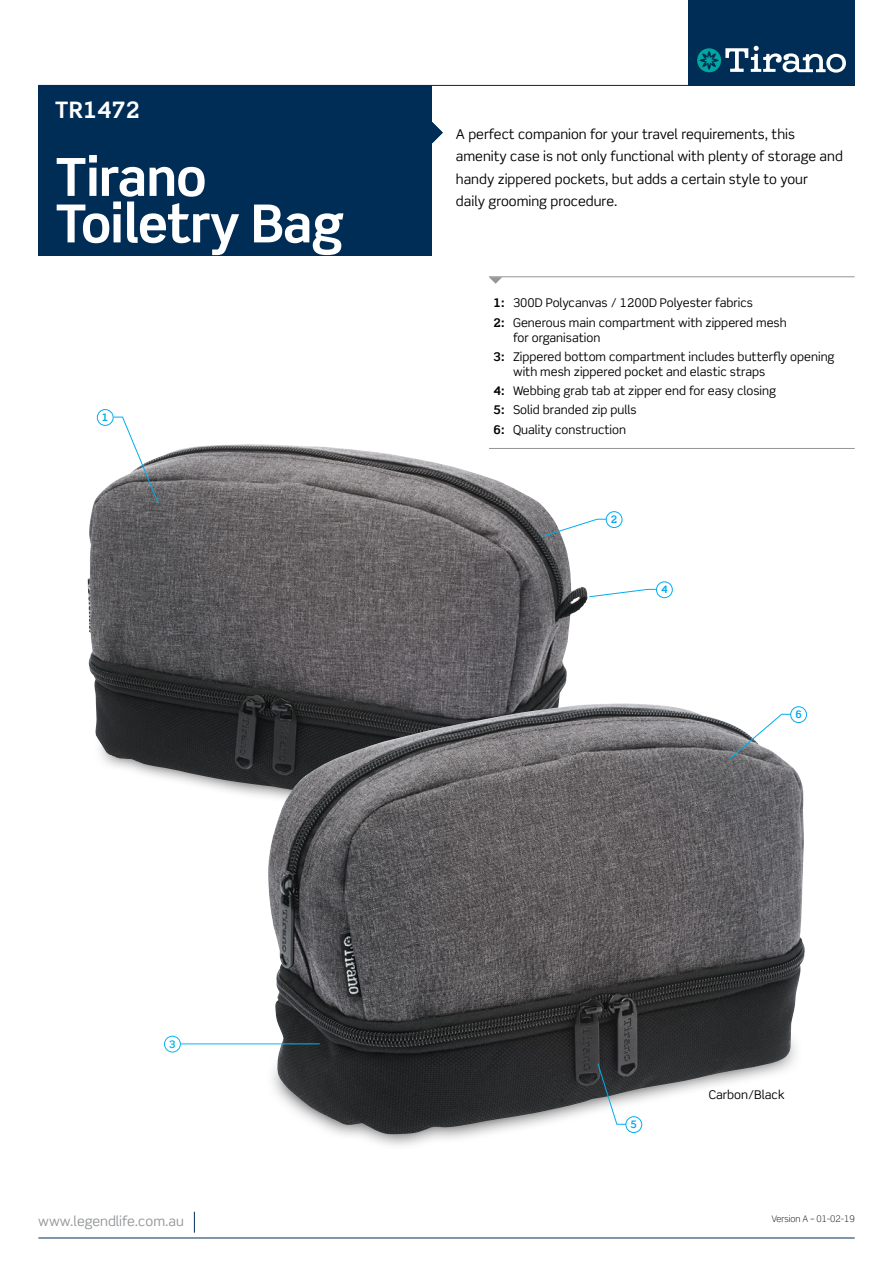
<style>
.page{position:relative;width:893px;height:1263px;background:#fff}
.page>*{position:absolute;margin:0;border:0;box-sizing:border-box;transform-origin:0 0}
.t1{font:700 52.5px/46.5px "Scene Std";letter-spacing:-.02em;color:#fff}
.t2{font:700 22.65px "Scene Std";color:#fff}
.t3{font:13.5px/22.5px "Scene Std";color:#000}
.t4{font:13.5px "Scene Std";color:#939598}
.t5{font:12px/19.2px "Scene Std";color:#000}
.t6{font:700 10.35px "Scene Std";color:#00aeef}
.t7{font:700 10.35px "Scene Std";color:#00b9f1}
.t8{font:300 9px "Scene Std";color:#000}
.s1{font-weight:700}
</style>
<div class="page">
<img style="left:88px;top:444px;width:500px;height:353px">
<svg style="left:266px;top:1044px;width:211px;height:102px"></svg>
<img style="left:268px;top:703px;width:538px;height:432px">
<div style="left:688px;top:0;width:167px;height:86px;background:#002d56"></div>
<hr style="left:489px;top:276px;width:366px;height:1px;background:#939598">
<hr style="left:38px;top:85px;width:817px;height:1px;background:#002d56">
<hr style="left:38px;top:1237px;width:817px;height:1px;background:#002d56">
<hr style="left:489px;top:448px;width:366px;height:1px;background:#939598">
<svg style="left:194px;top:1212px;width:1px;height:21px"></svg>
<div style="left:606px;top:511px;width:16px;height:17px;border:1px solid #00aeef;border-radius:50%"></div>
<svg style="left:542px;top:518px;width:65px;height:19px"></svg>
<div style="left:656px;top:581px;width:17px;height:17px;border:1px solid #00aeef;border-radius:50%"></div>
<svg style="left:589px;top:589px;width:68px;height:9px"></svg>
<div style="left:790px;top:706px;width:17px;height:17px;border:1px solid #00aeef;border-radius:50%"></div>
<svg style="left:728px;top:713px;width:63px;height:47px"></svg>
<div style="left:164px;top:1036px;width:17px;height:16px;border:1px solid #00b9f1;border-radius:50%"></div>
<hr style="left:181px;top:1043px;width:139px;height:1px;background:#00b9f1">
<svg style="left:489px;top:277px;width:13px;height:7px"></svg>
<svg style="left:432px;top:122px;width:11px;height:21px"></svg>
<div style="left:38px;top:85px;width:394px;height:170px;background:#002d56"></div>
<svg style="left:697px;top:46px;width:149px;height:27px"></svg>
<div style="left:625px;top:1116px;width:17px;height:17px;border:1px solid #00aeef;border-radius:50%"></div>
<svg style="left:597px;top:1063px;width:30px;height:62px"></svg>
<div style="left:97px;top:409px;width:17px;height:17px;border:1px solid #00aeef;border-radius:50%"></div>
<svg style="left:113px;top:416px;width:46px;height:88px"></svg>
<h2 class="t2" style="left:55px;top:96px;width:87px">TR1472</h2>
<h1 class="t1" style="left:55px;top:153px;width:290px">Tirano<br>Toiletry Bag</h1>
<p class="t6" style="left:102px;top:411px;width:8px">1</p>
<p class="t3" style="left:456px;top:123px;width:388px">A perfect companion for your travel requirements, this amenity case is not only functional with plenty of storage and handy zippered pockets, but adds a certain style to your<br>daily grooming procedure.</p>
<p class="t5" style="left:493px;top:293px;width:295px"><span class="s1">1:</span> 300D Polycanvas / 1200D Polyester fabrics<br><span class="s1">2:</span> Generous main compartment with zippered mesh</p>
<p class="t5" style="left:493px;top:328px;width:343px;text-indent:20px">for organisation<br><span class="s1">3:</span> Zippered bottom compartment includes butterfly opening</p>
<p class="t5" style="left:493px;top:362px;width:284px;text-indent:20px">with mesh zippered pocket and elastic straps <span class="s1">4:</span> Webbing grab tab at zipper end for easy closing <span class="s1">5:</span> Solid branded zip pulls<br><span class="s1">6:</span> Quality construction</p>
<p class="t6" style="left:611px;top:513px;width:8px">2</p>
<p class="t6" style="left:661px;top:583px;width:8px">4</p>
<p class="t6" style="left:795px;top:708px;width:8px">6</p>
<p class="t7" style="left:169px;top:1037px;width:8px">3</p>
<p class="t4" style="left:38px;top:1213px;width:147px">www.legendlife.com.au</p>
<p class="t6" style="left:630px;top:1118px;width:8px">5</p>
<p class="t5" style="left:709px;top:1085px;width:77px">Carbon/Black</p>
<p class="t8" style="left:771px;top:1213px;width:85px">Version A – 01-02-19</p>
</div>
